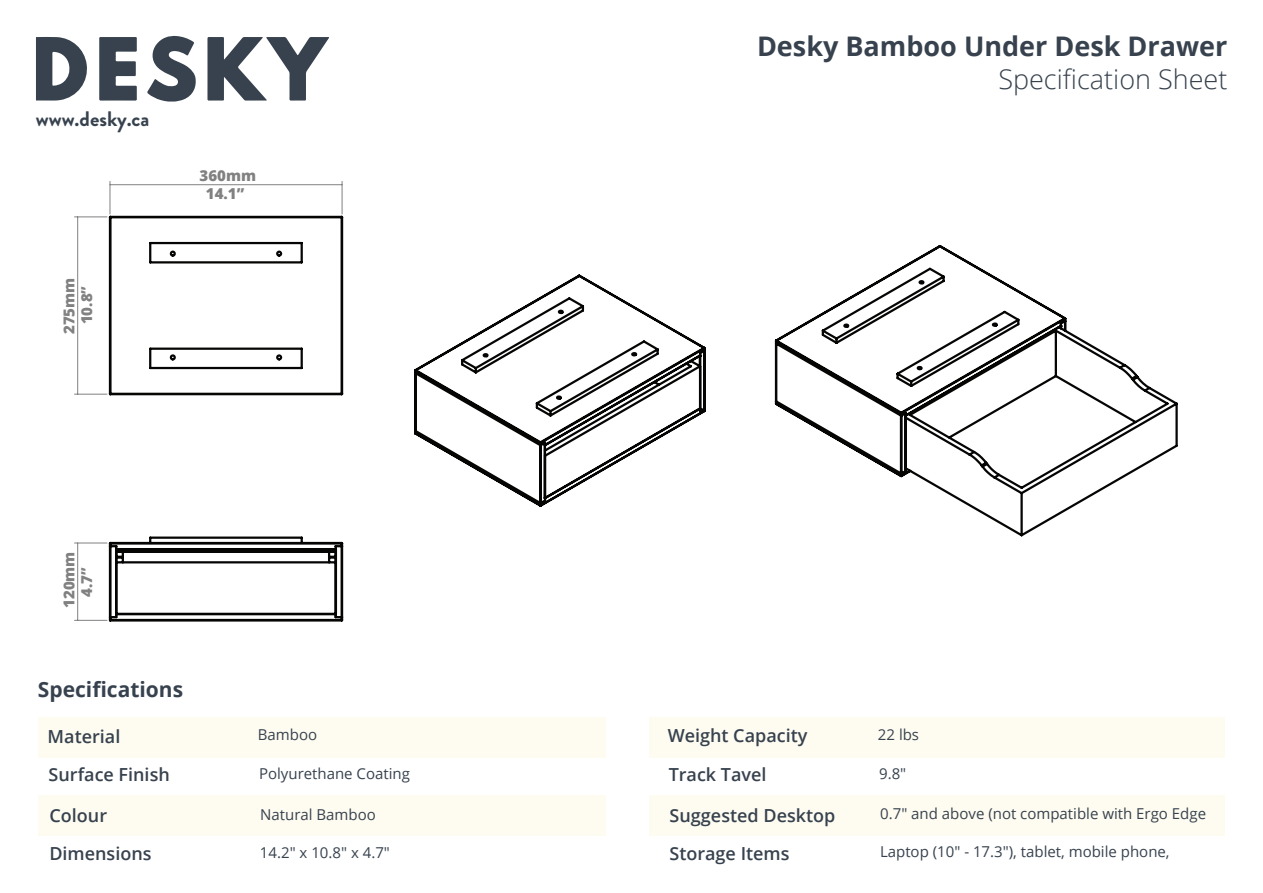
<style>
.page{position:relative;width:1263px;height:893px;background:#fff}
.page>*{position:absolute;margin:0;border:0;box-sizing:border-box;transform-origin:0 0}
.t1{font:700 27px "Open Sans";color:#37424e}
.t2{font:300 27px "Open Sans";color:#37424e}
.t3{font:700 21px "Open Sans";color:#37424e}
.t4{font:700 21px "Brandon Grotesque";color:#37424e}
.t5{font:600 18px "Open Sans";color:#37424e}
.t6{font:15px "Open Sans";color:#37424e}
.t7{font:800 15px/17.7px "Open Sans";color:#808180;text-align:center}
</style>
<div class="page">
<div style="left:38px;top:717px;width:568px;height:40px;background:#fefcf1"></div>
<div style="left:649px;top:717px;width:576px;height:40px;background:#fefcf1"></div>
<div style="left:38px;top:796px;width:568px;height:40px;background:#fefcf1"></div>
<div style="left:649px;top:796px;width:576px;height:40px;background:#fefcf1"></div>
<svg style="left:36px;top:37px;width:51px;height:64px"></svg>
<svg style="left:147px;top:35px;width:49px;height:67px"></svg>
<svg style="left:99px;top:37px;width:38px;height:64px"></svg>
<svg style="left:207px;top:37px;width:122px;height:64px"></svg>
<hr style="left:110px;top:181px;width:1px;height:33px;background:#808180">
<hr style="left:342px;top:181px;width:1px;height:33px;background:#808180">
<hr style="left:110px;top:184px;width:232px;height:1px;background:#808180">
<hr style="left:74px;top:543px;width:33px;height:1px;background:#808180">
<hr style="left:74px;top:620px;width:33px;height:1px;background:#808180">
<hr style="left:77px;top:543px;width:1px;height:77px;background:#808180">
<hr style="left:74px;top:216px;width:33px;height:1px;background:#808180">
<hr style="left:74px;top:394px;width:33px;height:1px;background:#808180">
<hr style="left:77px;top:217px;width:1px;height:177px;background:#808180">
<svg style="left:108px;top:536px;width:236px;height:86px"></svg>
<svg style="left:108px;top:215px;width:236px;height:181px"></svg>
<svg style="left:414px;top:274px;width:292px;height:233px"></svg>
<svg style="left:774px;top:245px;width:404px;height:292px"></svg>
<h2 class="t4" style="left:36px;top:104px;width:115px">www.desky.ca</h2>
<p class="t7" style="left:59px;top:334px;width:58px;rotate:-90deg">275mm<br>10.8”</p>
<p class="t7" style="left:200px;top:166px;width:58px">360mm<br>14.1”</p>
<p class="t7" style="left:59px;top:608px;width:58px;rotate:-90deg">120mm<br>4.7”</p>
<h2 class="t3" style="left:38px;top:675px;width:147px">Specifications</h2>
<p class="t5" style="left:48px;top:724px;width:74px">Material</p>
<p class="t6" style="left:258px;top:725px;width:61px">Bamboo</p>
<p class="t5" style="left:49px;top:762px;width:123px">Surface Finish</p>
<p class="t6" style="left:259px;top:763px;width:152px">Polyurethane Coating</p>
<p class="t5" style="left:50px;top:803px;width:59px">Colour</p>
<p class="t6" style="left:260px;top:804px;width:117px">Natural Bamboo</p>
<p class="t5" style="left:49px;top:841px;width:104px">Dimensions</p>
<p class="t6" style="left:260px;top:842px;width:131px">14.2" x 10.8" x 4.7"</p>
<h1 class="t1" style="left:757px;top:28px;width:472px">Desky Bamboo Under Desk Drawer</h1>
<h1 class="t2" style="left:998px;top:61px;width:231px">Specification Sheet</h1>
<p class="t5" style="left:668px;top:723px;width:141px">Weight Capacity</p>
<p class="t6" style="left:878px;top:724px;width:43px">22 lbs</p>
<p class="t5" style="left:669px;top:762px;width:99px">Track Tavel</p>
<p class="t6" style="left:879px;top:763px;width:29px">9.8"</p>
<p class="t5" style="left:670px;top:803px;width:167px">Suggested Desktop</p>
<p class="t6" style="left:880px;top:803px;width:327px">0.7" and above (not compatible with Ergo Edge</p>
<p class="t5" style="left:669px;top:841px;width:122px">Storage Items</p>
<p class="t6" style="left:880px;top:842px;width:291px">Laptop (10" - 17.3"), tablet, mobile phone,</p>
</div>
